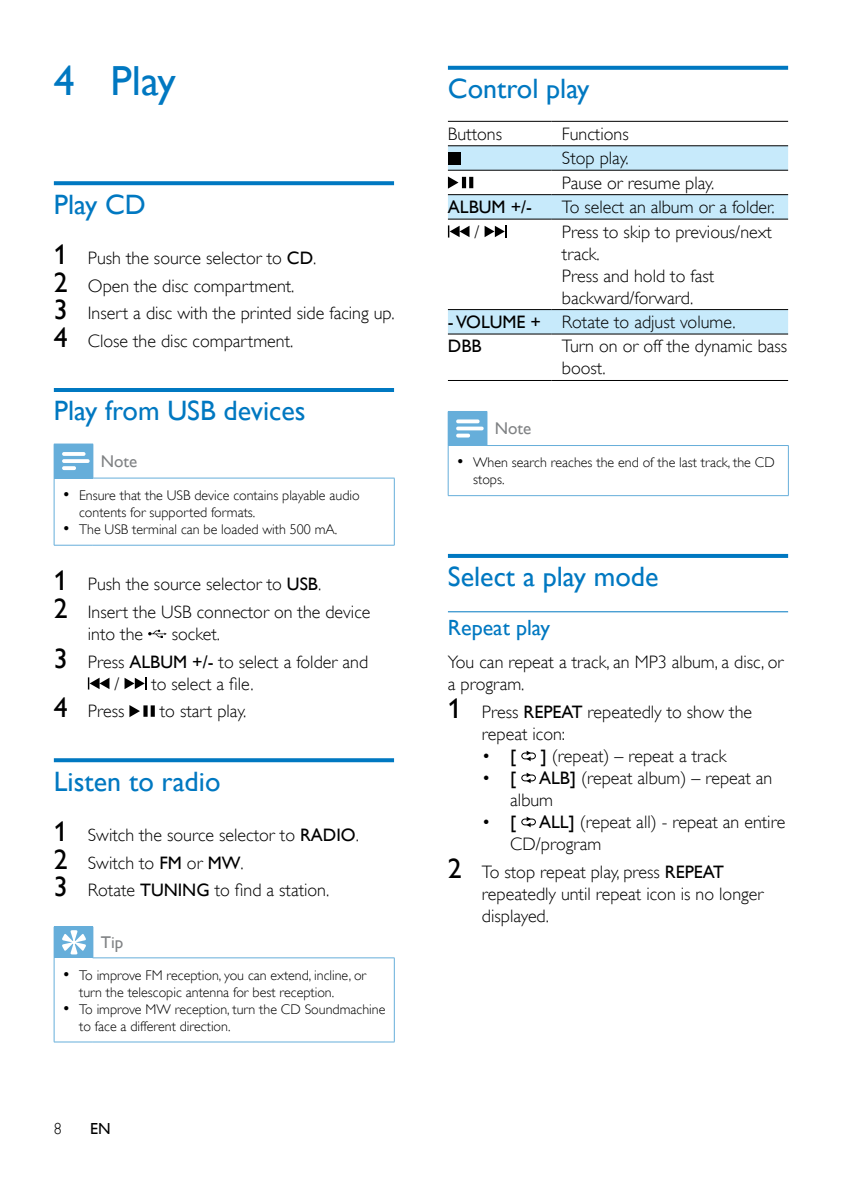
<style>
.page{position:relative;width:842px;height:1191px;background:#fff}
.page>*{position:absolute;margin:0;border:0;box-sizing:border-box;transform-origin:0 0}
.t1{font:42px "Gill Sans Alt One WGL";color:#0078c1}
.t2{font:28px "Gill Sans Alt One WGL";color:#0078c1}
.t3{font:22px "Gill Sans Alt One WGL";color:#0078c1}
.t4{font:18px/22px "Gill Sans Alt One WGL Light";color:#000}
.t5{font:18px "Gill Sans Alt One WGL";color:#000}
.t6{font:17px "Gill Sans Alt One WGL";color:#808284}
.t7{font:16px "Gill Sans Alt One WGL";color:#000}
.t8{font:16px "Gill Sans Alt One WGL Light";color:#000}
.t9{font:14px/17px "Gill Sans Alt One WGL Light";color:#000}
.s1{font-family:"Gill Sans Alt One WGL";font-size:28px}
.s2{font-family:"Gill Sans Alt One WGL"}
.s3{font-size:17px}
</style>
<div class="page">
<svg style="left:54px;top:181px;width:340px;height:4px"></svg>
<hr style="left:54px;top:388px;width:340px;height:4px;background:#0078c1">
<svg style="left:54px;top:758px;width:340px;height:4px"></svg>
<div style="left:54px;top:444px;width:39px;height:34px;background:#66aeda"></div>
<hr style="left:54px;top:478px;width:1px;height:67px;background:#66aeda">
<hr style="left:394px;top:478px;width:1px;height:67px;background:#66aeda">
<hr style="left:54px;top:545px;width:39px;height:1px;background:#66aeda">
<hr style="left:93px;top:545px;width:302px;height:1px;background:#66aeda">
<hr style="left:93px;top:444px;width:1px;height:34px;background:#66aeda">
<hr style="left:93px;top:478px;width:302px;height:1px;background:#66aeda">
<svg style="left:62px;top:452px;width:28px;height:18px"></svg>
<svg style="left:148px;top:629px;width:19px;height:9px"></svg>
<svg style="left:88px;top:677px;width:21px;height:12px"></svg>
<svg style="left:125px;top:677px;width:21px;height:12px"></svg>
<svg style="left:129px;top:705px;width:11px;height:12px"></svg>
<svg style="left:151px;top:705px;width:4px;height:12px"></svg>
<div style="left:143px;top:705px;width:5px;height:12px;background:#000"></div>
<div style="left:54px;top:926px;width:39px;height:32px;background:#66aeda"></div>
<hr style="left:54px;top:958px;width:1px;height:83px;background:#66aeda">
<hr style="left:394px;top:958px;width:1px;height:83px;background:#66aeda">
<hr style="left:54px;top:1041px;width:39px;height:1px;background:#66aeda">
<hr style="left:93px;top:1041px;width:302px;height:1px;background:#66aeda">
<hr style="left:93px;top:927px;width:1px;height:30px;background:#66aeda">
<hr style="left:93px;top:957px;width:302px;height:1px;background:#66aeda">
<svg style="left:62px;top:930px;width:24px;height:24px"></svg>
<svg style="left:448px;top:66px;width:340px;height:4px"></svg>
<svg style="left:448px;top:554px;width:340px;height:4px"></svg>
<hr style="left:448px;top:611px;width:340px;height:1px;background:#0078c1">
<svg style="left:448px;top:146px;width:340px;height:187px"></svg>
<hr style="left:448px;top:121px;width:104px;height:1px;background:#000">
<hr style="left:552px;top:121px;width:236px;height:1px;background:#000">
<hr style="left:448px;top:145px;width:104px;height:1px;background:#000">
<hr style="left:552px;top:145px;width:236px;height:1px;background:#000">
<hr style="left:448px;top:170px;width:104px;height:1px;background:#000">
<hr style="left:552px;top:170px;width:236px;height:1px;background:#000">
<hr style="left:448px;top:194px;width:104px;height:1px;background:#000">
<hr style="left:552px;top:194px;width:236px;height:1px;background:#000">
<hr style="left:448px;top:219px;width:104px;height:1px;background:#000">
<hr style="left:552px;top:219px;width:236px;height:1px;background:#000">
<hr style="left:448px;top:309px;width:104px;height:1px;background:#000">
<hr style="left:552px;top:309px;width:236px;height:1px;background:#000">
<hr style="left:448px;top:333px;width:104px;height:1px;background:#000">
<hr style="left:552px;top:333px;width:236px;height:1px;background:#000">
<hr style="left:448px;top:380px;width:104px;height:1px;background:#000">
<hr style="left:552px;top:380px;width:236px;height:1px;background:#000">
<div style="left:448px;top:152px;width:12px;height:12px;background:#000"></div>
<svg style="left:448px;top:176px;width:10px;height:13px"></svg>
<svg style="left:469px;top:177px;width:4px;height:11px"></svg>
<hr style="left:462px;top:177px;width:4px;height:11px;background:#000">
<svg style="left:448px;top:225px;width:21px;height:12px"></svg>
<svg style="left:485px;top:225px;width:21px;height:12px"></svg>
<div style="left:448px;top:411px;width:39px;height:34px;background:#66aeda"></div>
<hr style="left:448px;top:445px;width:1px;height:50px;background:#66aeda">
<hr style="left:788px;top:446px;width:1px;height:49px;background:#66aeda">
<hr style="left:448px;top:495px;width:39px;height:1px;background:#66aeda">
<hr style="left:487px;top:495px;width:302px;height:1px;background:#66aeda">
<hr style="left:487px;top:412px;width:1px;height:33px;background:#66aeda">
<hr style="left:487px;top:445px;width:302px;height:1px;background:#66aeda">
<svg style="left:456px;top:419px;width:28px;height:18px"></svg>
<svg style="left:523px;top:750px;width:11px;height:12px"></svg>
<div style="left:521px;top:752px;width:15px;height:7px;border:1px solid #000;border-radius:3px"></div>
<svg style="left:523px;top:772px;width:11px;height:12px"></svg>
<div style="left:521px;top:774px;width:15px;height:7px;border:1px solid #000;border-radius:3px"></div>
<svg style="left:523px;top:816px;width:11px;height:12px"></svg>
<div style="left:521px;top:818px;width:15px;height:7px;border:1px solid #000;border-radius:3px"></div>
<h1 class="t1" style="left:54px;top:52px;width:123px">4 Play</h1>
<h2 class="t2" style="left:54px;top:185px;width:94px">Play CD</h2>
<p class="t4" style="left:54px;top:244px;width:342px;line-height:27.6px"><span class="s1">1</span> Push the source selector to <span class="s2">CD</span>.<br><span class="s1">2</span> Open the disc compartment.<br><span class="s1">3</span> Insert a disc with the printed side facing up.<br><span class="s1">4</span> Close the disc compartment.</p>
<h2 class="t2" style="left:54px;top:392px;width:253px">Play from USB devices</h2>
<p class="t6" style="left:101px;top:449px;width:38px">Note</p>
<p class="t9" style="left:79px;top:487px;width:282px;text-indent:-17px"><span class="s3">•</span> Ensure that the USB device contains playable audio contents for supported formats.</p>
<p class="t9" style="left:62px;top:521px;width:277px"><span class="s3">•</span> The USB terminal can be loaded with 500 mA.</p>
<p class="t4" style="left:54px;top:570px;width:318px;line-height:27.6px"><span class="s1">1</span> Push the source selector to <span class="s2">USB</span>.<br><span class="s1">2</span> Insert the USB connector on the device</p>
<p class="t4" style="left:88px;top:623px;width:57px">into the</p>
<p class="t4" style="left:54px;top:620px;width:316px;line-height:27.6px;text-indent:118px">socket.<br><span class="s1">3</span> Press <span class="s2">ALBUM +/-</span> to select a folder and</p>
<p class="t4" style="left:114px;top:672px;width:7px">/</p>
<p class="t4" style="left:151px;top:672px;width:104px">to select a file.</p>
<p class="t4" style="left:54px;top:700px;width:72px"><span class="s1">4</span> Press</p>
<p class="t4" style="left:160px;top:700px;width:88px">to start play.</p>
<h2 class="t2" style="left:54px;top:762px;width:168px">Listen to radio</h2>
<p class="t4" style="left:54px;top:821px;width:307px;line-height:27.6px"><span class="s1">1</span> Switch the source selector to <span class="s2">RADIO</span>.<br><span class="s1">2</span> Switch to <span class="s2">FM</span> or <span class="s2">MW</span>.<br><span class="s1">3</span> Rotate <span class="s2">TUNING</span> to find a station.</p>
<p class="t6" style="left:101px;top:930px;width:24px">Tip</p>
<p class="t9" style="left:79px;top:966px;width:289px;text-indent:-17px"><span class="s3">•</span> To improve FM reception, you can extend, incline, or turn the telescopic antenna for best reception.</p>
<p class="t9" style="left:79px;top:1000px;width:308px;text-indent:-17px"><span class="s3">•</span> To improve MW reception, turn the CD Soundmachine to face a different direction.</p>
<p class="t8" style="left:54px;top:1118px;width:9px">8</p>
<p class="t7" style="left:90px;top:1118px;width:22px">EN</p>
<h2 class="t2" style="left:448px;top:69px;width:143px">Control play</h2>
<p class="t4" style="left:448px;top:123px;width:56px">Buttons</p>
<p class="t4" style="left:562px;top:122px;width:154px;line-height:24.4px">Functions<br>Stop play.<br>Pause or resume play.</p>
<p class="t5" style="left:448px;top:195px;width:86px">ALBUM +/-</p>
<p class="t4" style="left:562px;top:196px;width:214px">To select an album or a folder.</p>
<p class="t4" style="left:474px;top:221px;width:7px">/</p>
<p class="t4" style="left:562px;top:221px;width:211px">Press to skip to previous/next track.<br>Press and hold to fast backward/forward.</p>
<p class="t4" style="left:448px;top:311px;width:289px"><span class="s2">- VOLUME +</span> Rotate to adjust volume.</p>
<p class="t5" style="left:448px;top:334px;width:35px">DBB</p>
<p class="t4" style="left:562px;top:335px;width:227px">Turn on or off the dynamic bass boost.</p>
<p class="t6" style="left:495px;top:417px;width:38px">Note</p>
<p class="t9" style="left:473px;top:454px;width:303px;text-indent:-17px"><span class="s3">•</span> When search reaches the end of the last track, the CD stops.</p>
<h2 class="t2" style="left:448px;top:557px;width:212px">Select a play mode</h2>
<p class="t3" style="left:448px;top:612px;width:104px">Repeat play</p>
<p class="t4" style="left:448px;top:651px;width:337px">You can repeat a track, an MP3 album, a disc, or a program.</p>
<p class="t4" style="left:482px;top:701px;width:272px;text-indent:-34px"><span class="s1">1</span> Press <span class="s2">REPEAT</span> repeatedly to show the repeat icon:</p>
<p class="t4" style="left:482px;top:745px;width:36px">• <span class="s2">[</span></p>
<p class="t4" style="left:541px;top:745px;width:187px"><span class="s2">]</span> (repeat) – repeat a track</p>
<p class="t4" style="left:482px;top:767px;width:36px">• <span class="s2">[</span></p>
<p class="t4" style="left:510px;top:767px;width:264px;text-indent:29px"><span class="s2">ALB]</span> (repeat album) – repeat an album</p>
<p class="t4" style="left:482px;top:811px;width:36px">• <span class="s2">[</span></p>
<p class="t4" style="left:510px;top:811px;width:276px;text-indent:29px"><span class="s2">ALL]</span> (repeat all) - repeat an entire<br>CD/program</p>
<p class="t4" style="left:482px;top:860px;width:283px;text-indent:-34px"><span class="s1">2</span> To stop repeat play, press <span class="s2">REPEAT </span>repeatedly until repeat icon is no longer displayed.</p>
</div>
